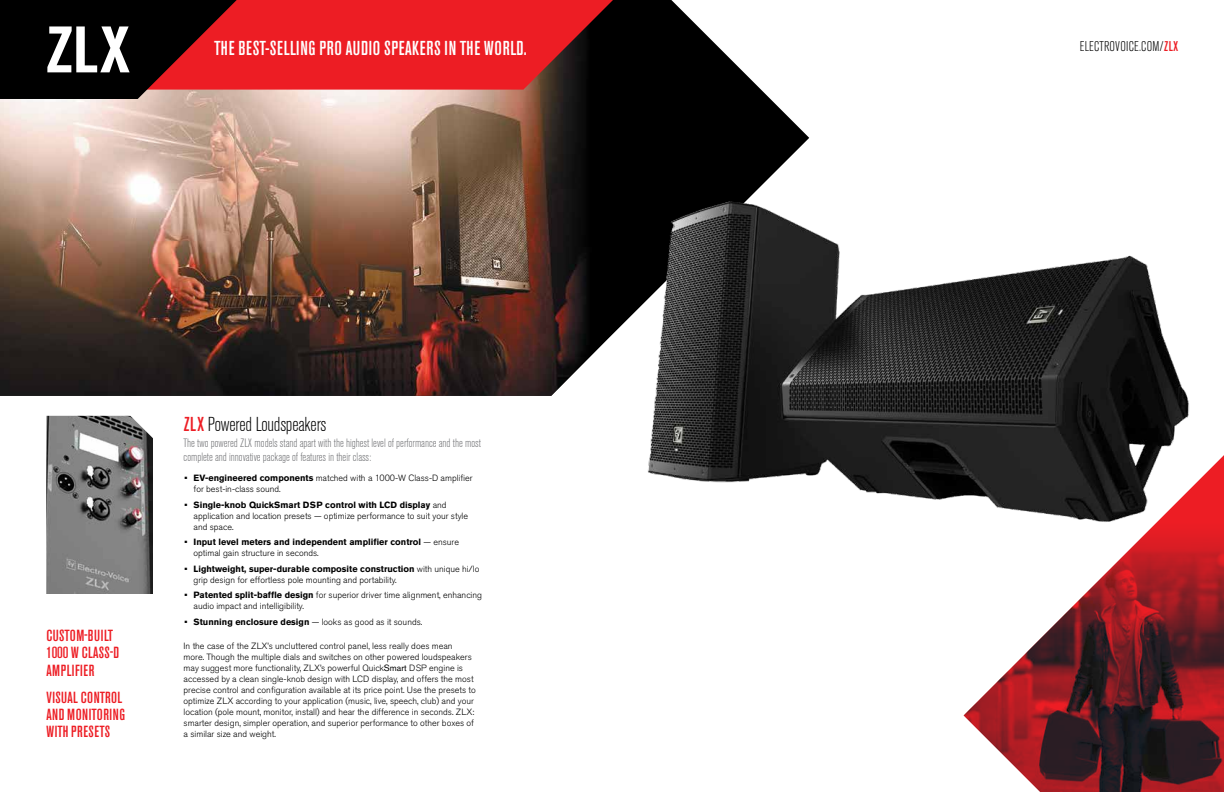
<style>
.page{position:relative;width:1224px;height:792px;background:#fff}
.page>*{position:absolute;margin:0;border:0;box-sizing:border-box;transform-origin:0 0}
.t1{font:700 condensed 65px "Akzidenz Grotesk Pro";color:#fff}
.t2{font:500 condensed 20px "Akzidenz Grotesk Pro";letter-spacing:.03em;color:#fff}
.t3{font:300 condensed 20px "Akzidenz Grotesk Pro";letter-spacing:-.01em;color:#000}
.t4{font:500 condensed 16px/17.2px "Akzidenz Grotesk Pro";letter-spacing:.03em;color:#ed1d24}
.t5{font:300 condensed 14px "Akzidenz Grotesk Pro";letter-spacing:.02em;color:#000}
.t6{font:300 condensed 12px/14px "Akzidenz Grotesk Pro";color:#6d6e71}
.t7{font:300 9px/11px "Akzidenz Grotesk Pro";color:#000}
.t8{font:700 9px/11px "Akzidenz Grotesk Pro";color:#000}
.s1{font-weight:500;color:#ed1d24}
.s2{font-weight:700}
.s3{font-weight:300}
.s4{font-weight:400}
</style>
<div class="page">
<img style="left:0;top:0;width:671px;height:396px">
<svg style="left:237px;top:0;width:376px;height:90px;background:#d51c22"></svg>
<svg style="left:0;top:0;width:237px;height:99px;background:#300b0c"></svg>
<img style="left:46px;top:416px;width:107px;height:178px">
<img style="left:629px;top:43px;width:560px;height:451px">
<svg style="left:887px;top:455px;width:337px;height:68px"></svg>
<img style="left:985px;top:523px;width:239px;height:269px">
<svg style="left:963px;top:694px;width:77px;height:98px"></svg>
<svg style="left:671px;top:0;width:363px;height:197px"></svg>
<h1 class="t1" style="left:46px;top:8px;width:86px">ZLX</h1>
<h2 class="t2" style="left:214px;top:35px;width:314px">THE BEST-SELLING PRO AUDIO SPEAKERS IN THE WORLD.</h2>
<h3 class="t4" style="left:46px;top:627px;width:74px">CUSTOM-BUILT<br>1000 W CLASS-D<br>AMPLIFIER</h3>
<h3 class="t4" style="left:46px;top:688px;width:80px">VISUAL CONTROL<br>AND MONITORING<br>WITH PRESETS</h3>
<h2 class="t3" style="left:184px;top:411px;width:144px"><span class="s1">ZLX</span> Powered Loudspeakers</h2>
<h3 class="t6" style="left:184px;top:436px;width:299px">The two powered ZLX models stand apart with the highest level of performance and the most complete and innovative package of features in their class:</h3>
<p class="t7" style="left:194px;top:473px;width:281px;text-indent:-9px"><span class="s2">• EV-engineered components</span> matched with a 1000-W Class-D amplifier for best-in-class sound.</p>
<p class="t7" style="left:194px;top:499px;width:276px;text-indent:-9px"><span class="s2">• Single-knob QuickSmart DSP control with LCD display</span> and application and location presets — optimize performance to suit your style and space.</p>
<p class="t8" style="left:194px;top:537px;width:267px;text-indent:-9px">• Input level meters and independent amplifier control <span class="s3">— ensure optimal gain structure in seconds.</span></p>
<p class="t7" style="left:194px;top:563px;width:287px;text-indent:-9px"><span class="s2">• Lightweight, super-durable composite construction</span> with unique hi/lo grip design for effortless pole mounting and portability.</p>
<p class="t7" style="left:194px;top:590px;width:290px;text-indent:-9px"><span class="s2">• Patented split-baffle design</span> for superior driver time alignment, enhancing audio impact and intelligibility.</p>
<p class="t8" style="left:185px;top:616px;width:239px">• Stunning enclosure design <span class="s3">— looks as good as it sounds.</span></p>
<p class="t7" style="left:184px;top:641px;width:294px">In the case of the ZLX’s uncluttered control panel, less really does mean<br>more. Though the multiple dials and switches on other powered loudspeakers may suggest more functionality, ZLX’s powerful Quick<span class="s4">Smart</span> DSP engine is accessed by a clean single-knob design with LCD display, and offers the most precise control and configuration available at its price point. Use the presets to optimize ZLX according to your application (music, live, speech, club) and your location (pole mount, monitor, install) and hear the difference in seconds. ZLX: smarter design, simpler operation, and superior performance to other boxes of a similar size and weight.</p>
<h3 class="t5" style="left:1080px;top:37px;width:100px">ELECTROVOICE.COM/<span class="s1">ZLX</span></h3>
</div>
